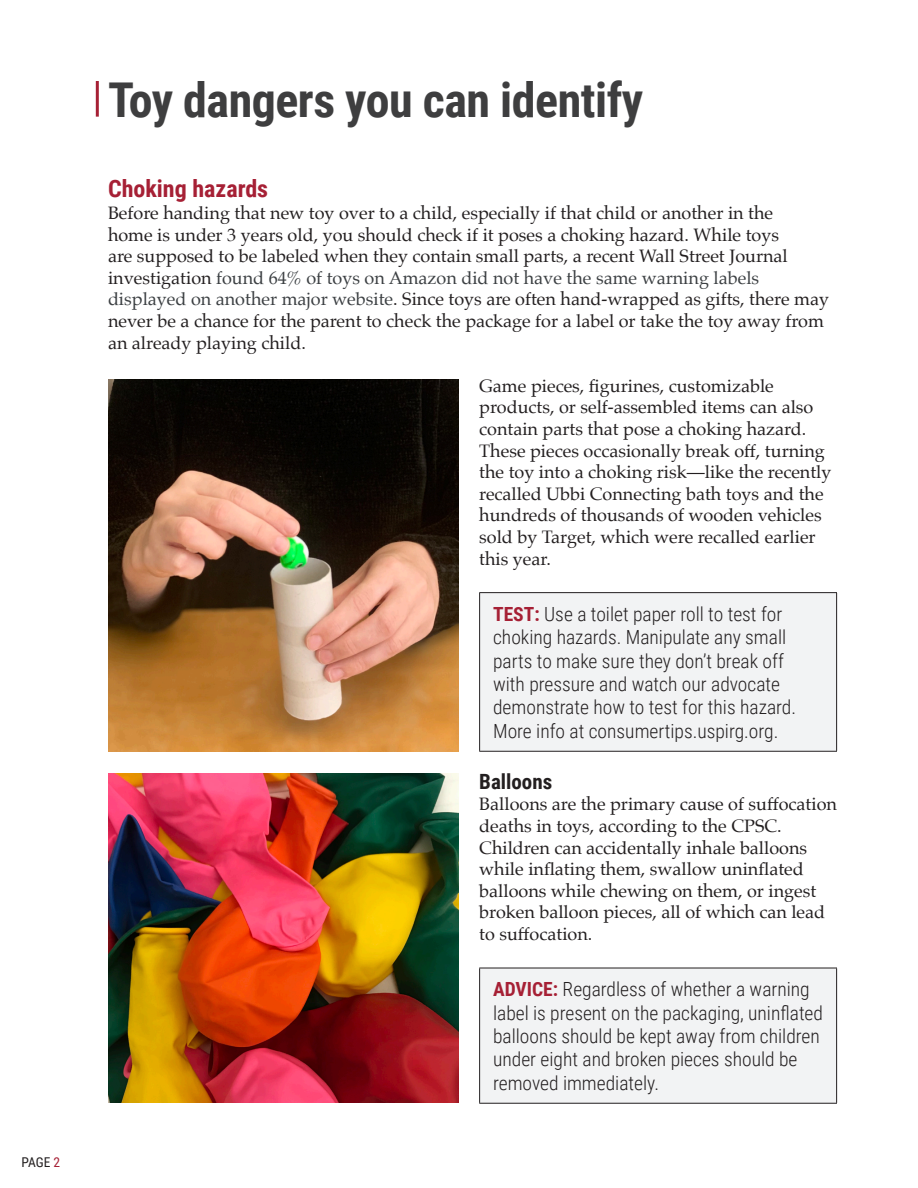
<style>
.page{position:relative;width:918px;height:1188px;background:#fff}
.page>*{position:absolute;margin:0;border:0;box-sizing:border-box;transform-origin:0 0}
.t1{font:700 48px "Roboto Condensed";letter-spacing:-.01em;color:#3e3e3f}
.t2{font:700 24px "Roboto Condensed";color:#a62035}
.t3{font:700 21px "Roboto Condensed";color:#231f20}
.t4{font:300 19.5px/23.4px "Roboto Condensed";color:#231f20}
.t5{font:18px/21.6px "Palatino";color:#231f20}
.t6{font:13.5px "Roboto Condensed";color:#231f20}
.s1{color:#a62035}
.s2{color:#3c4043}
.s3{font-weight:700;color:#a62035}
</style>
<div class="page">
<div style="left:480px;top:593px;width:357px;height:158px;background:#f2f3f4"></div>
<hr style="left:479px;top:592px;width:358px;height:1px;background:#231f20">
<hr style="left:479px;top:593px;width:1px;height:158px;background:#231f20">
<hr style="left:836px;top:593px;width:1px;height:158px;background:#231f20">
<hr style="left:479px;top:751px;width:358px;height:1px;background:#231f20">
<div style="left:480px;top:968px;width:357px;height:135px;background:#f2f3f4"></div>
<hr style="left:479px;top:968px;width:358px;height:1px;background:#231f20">
<hr style="left:479px;top:968px;width:1px;height:135px;background:#231f20">
<hr style="left:836px;top:968px;width:1px;height:135px;background:#231f20">
<hr style="left:479px;top:1103px;width:358px;height:1px;background:#231f20">
<hr style="left:96px;top:81px;width:3px;height:36px;background:#a62035">
<img style="left:108px;top:773px;width:351px;height:329px">
<img style="left:108px;top:379px;width:351px;height:373px">
<p class="t6" style="left:22px;top:1153px;width:40px">PAGE <span class="s1">2</span></p>
<h1 class="t1" style="left:108px;top:66px;width:537px">Toy dangers you can identify</h1>
<h2 class="t2" style="left:108px;top:172px;width:162px">Choking hazards</h2>
<p class="t5" style="left:108px;top:202px;width:723px">Before handing that new toy over to a child, especially if that child or another in the<br>home is under 3 years old, you should check if it poses a choking hazard. While toys<br>are supposed to be labeled when they contain small parts, a recent Wall Street Journal investigation <span class="s2">found 64% of toys on Amazon did not have the same warning labels displayed on another major website</span>. Since toys are often hand-wrapped as gifts, there may never be a chance for the parent to check the package for a label or take the toy away from an already playing child.</p>
<p class="t5" style="left:479px;top:375px;width:354px">Game pieces, figurines, customizable products, or self-assembled items can also contain parts that pose a choking hazard.<br>These pieces occasionally break off, turning the toy into a choking risk—like the recently recalled Ubbi Connecting bath toys and the hundreds of thousands of wooden vehicles sold by Target, which were recalled earlier this year.</p>
<p class="t4" style="left:493px;top:601px;width:304px"><span class="s3">TEST:</span> Use a toilet paper roll to test for choking hazards. Manipulate any small parts to make sure they don’t break off with pressure and watch our advocate demonstrate how to test for this hazard.<br>More info at consumertips.uspirg.org.</p>
<p class="t3" style="left:479px;top:767px;width:75px">Balloons</p>
<p class="t5" style="left:479px;top:793px;width:359px">Balloons are the primary cause of suffocation deaths in toys, according to the CPSC.<br>Children can accidentally inhale balloons while inflating them, swallow uninflated balloons while chewing on them, or ingest broken balloon pieces, all of which can lead to suffocation.</p>
<p class="t4" style="left:493px;top:977px;width:331px"><span class="s3">ADVICE:</span> Regardless of whether a warning label is present on the packaging, uninflated balloons should be kept away from children under eight and broken pieces should be removed immediately.</p>
</div>
